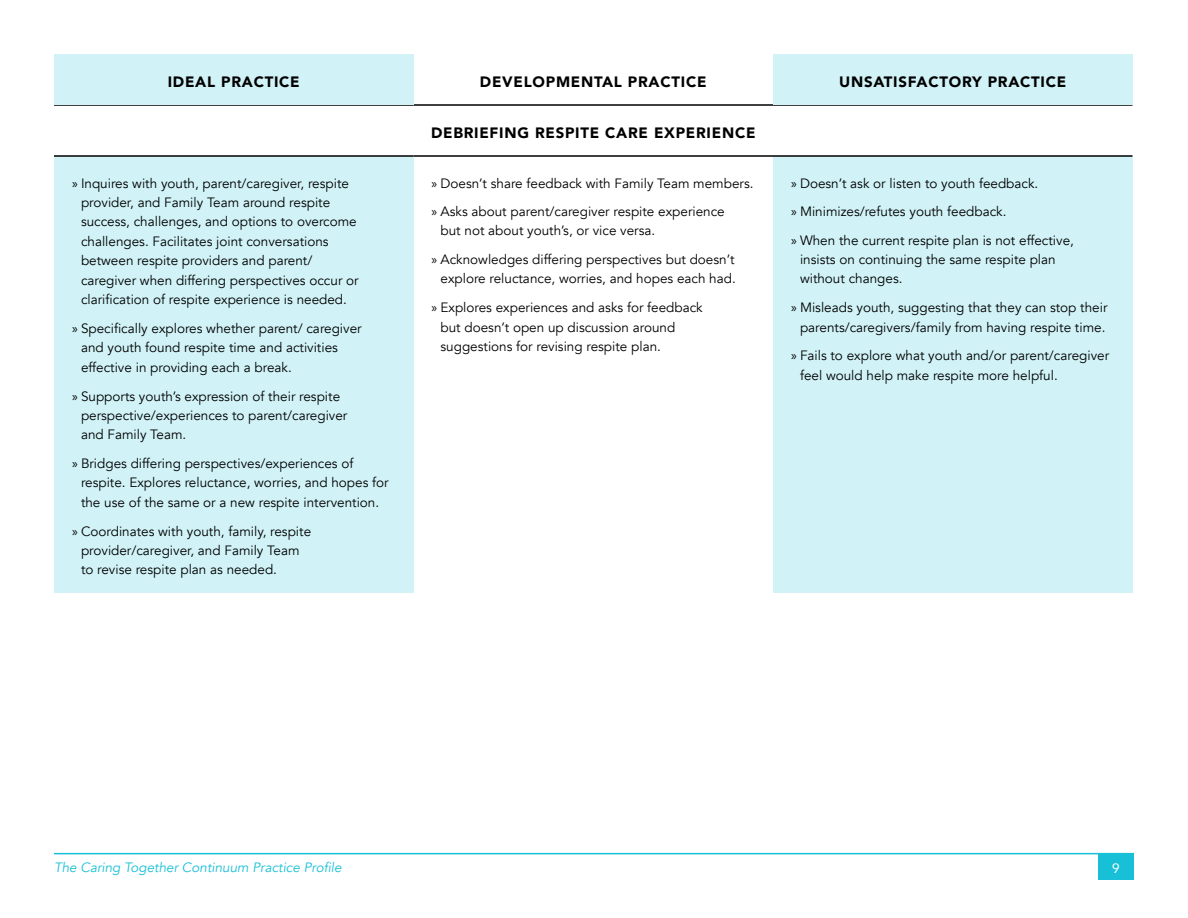
<style>
.page{position:relative;width:1188px;height:918px;background:#fff}
.page>*{position:absolute;margin:0;border:0;box-sizing:border-box;transform-origin:0 0}
.t1{font:900 15px "Avenir";letter-spacing:.05em;color:#000}
.t2{font:13.5px/19.5px "Avenir";color:#000}
.t3{font:italic 13.5px "Avenir";color:#18c0d7}
.t4{font:13.5px "Avenir";color:#fff}
.s1{font-family:"Myriad Pro"}
</style>
<div class="page">
<div style="left:54px;top:156px;width:360px;height:436px;background:#d1f3f7"></div>
<div style="left:773px;top:156px;width:359px;height:436px;background:#d1f3f7"></div>
<hr style="left:54px;top:155px;width:360px;height:2px;background:#000">
<hr style="left:414px;top:155px;width:359px;height:2px;background:#000">
<hr style="left:773px;top:155px;width:360px;height:2px;background:#000">
<hr style="left:54px;top:104px;width:360px;height:2px;background:#000">
<hr style="left:414px;top:104px;width:359px;height:2px;background:#000">
<hr style="left:773px;top:104px;width:360px;height:2px;background:#000">
<div style="left:773px;top:54px;width:359px;height:51px;background:#d1f3f7"></div>
<div style="left:54px;top:54px;width:360px;height:51px;background:#d1f3f7"></div>
<hr style="left:54px;top:853px;width:1080px;height:1px;background:#18c0d7">
<div style="left:1098px;top:853px;width:36px;height:27px;background:#18c0d7"></div>
<p class="t1" style="left:168px;top:69px;width:133px">IDEAL PRACTICE</p>
<p class="t1" style="left:480px;top:69px;width:228px">DEVELOPMENTAL PRACTICE</p>
<p class="t1" style="left:839px;top:69px;width:229px">UNSATISFACTORY PRACTICE</p>
<p class="t1" style="left:431px;top:120px;width:326px">DEBRIEFING RESPITE CARE EXPERIENCE</p>
<p class="t2" style="left:81px;top:173px;width:279px;text-indent:-9px"><span class="s1">»</span> Inquires with youth, parent/caregiver, respite provider, and Family Team around respite success, challenges, and options to overcome challenges. Facilitates joint conversations between respite providers and parent/ caregiver when differing perspectives occur or clarification of respite experience is needed.</p>
<p class="t2" style="left:72px;top:319px;width:291px"><span class="s1">»</span> Specifically explores whether parent/ caregiver</p>
<p class="t2" style="left:81px;top:338px;width:258px">and youth found respite time and activities</p>
<p class="t2" style="left:81px;top:358px;width:212px">effective in providing each a break.</p>
<p class="t2" style="left:81px;top:386px;width:268px;text-indent:-9px"><span class="s1">»</span> Supports youth’s expression of their respite perspective/experiences to parent/caregiver and Family Team.</p>
<p class="t2" style="left:81px;top:454px;width:309px;text-indent:-9px"><span class="s1">»</span> Bridges differing perspectives/experiences of respite. Explores reluctance, worries, and hopes for the use of the same or a new respite intervention.</p>
<p class="t2" style="left:81px;top:521px;width:232px;text-indent:-9px"><span class="s1">»</span> Coordinates with youth, family, respite provider/caregiver, and Family Team to revise respite plan as needed.</p>
<p class="t2" style="left:432px;top:173px;width:324px"><span class="s1">»</span> Doesn’t share feedback with Family Team members.</p>
<p class="t2" style="left:441px;top:202px;width:286px;text-indent:-9px"><span class="s1">»</span> Asks about parent/caregiver respite experience but not about youth’s, or vice versa.</p>
<p class="t2" style="left:432px;top:250px;width:306px;text-align:right"><span class="s1">»</span> Acknowledges differing perspectives but doesn’t explore reluctance, worries, and hopes each had.</p>
<p class="t2" style="left:441px;top:298px;width:264px;text-indent:-9px"><span class="s1">»</span> Explores experiences and asks for feedback but doesn’t open up discussion around suggestions for revising respite plan.</p>
<p class="t2" style="left:791px;top:173px;width:249px"><span class="s1">»</span> Doesn’t ask or listen to youth feedback.</p>
<p class="t2" style="left:791px;top:202px;width:217px"><span class="s1">»</span> Minimizes/refutes youth feedback.</p>
<p class="t2" style="left:800px;top:230px;width:275px;text-indent:-9px"><span class="s1">»</span> When the current respite plan is not effective, insists on continuing the same respite plan without changes.</p>
<p class="t2" style="left:791px;top:298px;width:318px;text-align:center"><span class="s1">»</span> Misleads youth, suggesting that they can stop their parents/caregivers/family from having respite time.</p>
<p class="t2" style="left:800px;top:346px;width:311px;text-indent:-9px"><span class="s1">»</span> Fails to explore what youth and/or parent/caregiver feel would help make respite more helpful.</p>
<p class="t3" style="left:54px;top:860px;width:289px">The Caring Together Continuum Practice Profile</p>
<p class="t4" style="left:1112px;top:857px;width:9px">9</p>
</div>
